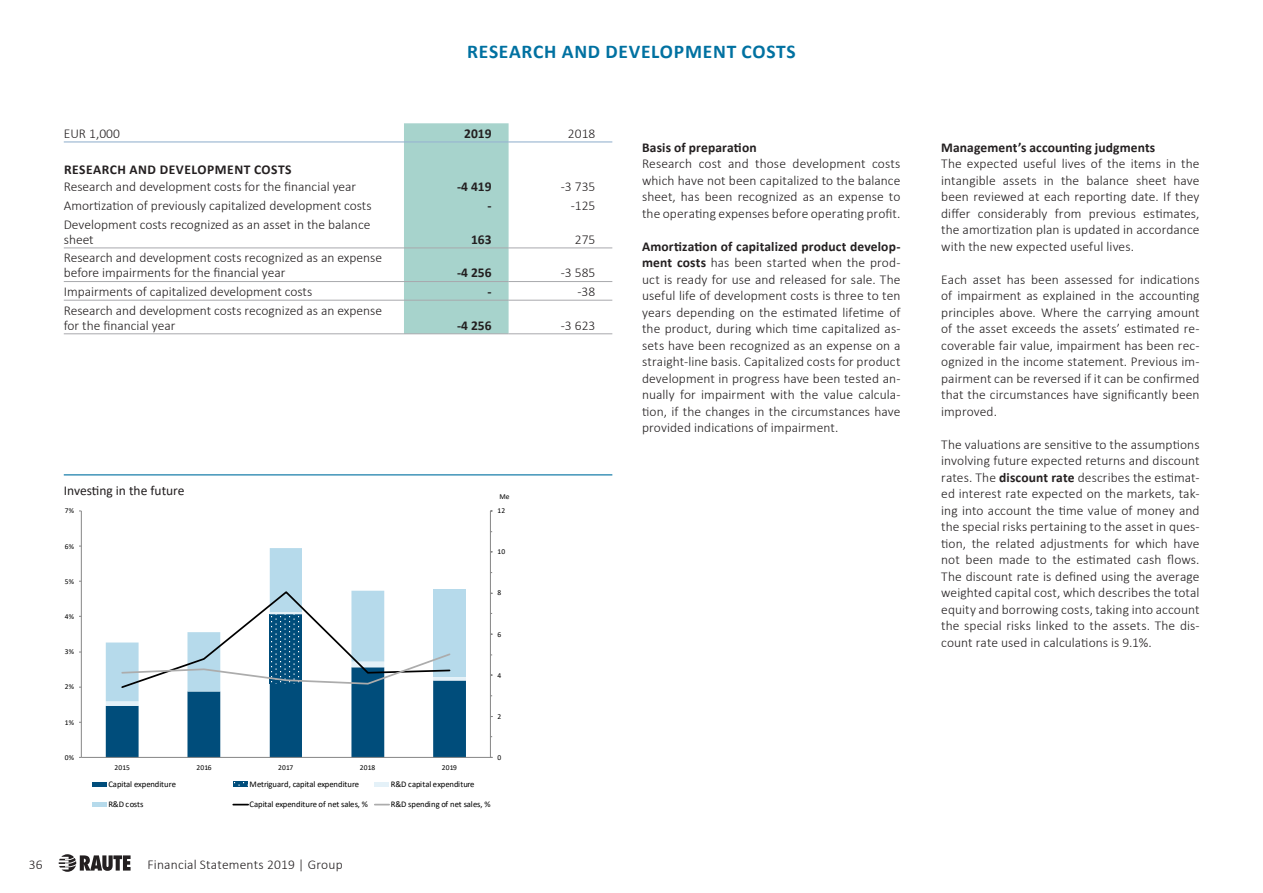
<style>
.page{position:relative;width:1263px;height:893px;background:#fff}
.page>*{position:absolute;margin:0;border:0;box-sizing:border-box;transform-origin:0 0}
.Frut_PÄÄOTS{font:700 19.5px "Calibri";letter-spacing:.04em;color:#0071a1}
.Frut_LEIPIS{font:300 13.5px/16.5px "Calibri";color:#231f20;text-align:justify}
.Frut_LEIPIS-2{font:700 13.5px "Calibri";letter-spacing:.01em;color:#231f20}
.Frut_LEIPIS-3{font:700 13.5px "Calibri";letter-spacing:.04em;color:#231f20}
.t1{font:13.5px "Calibri";color:#231f20}
.t2{font:8.7px "Calibri";letter-spacing:-.01em;color:#000}
.t3{font:7.5px "Calibri";letter-spacing:.03em;color:#000}
.s1{font-weight:700}
</style>
<div class="page">
<svg style="left:59px;top:854px;width:72px;height:18px"></svg>
<hr style="left:81px;top:511px;width:1px;height:246px;background:#868686">
<hr style="left:490px;top:511px;width:1px;height:246px;background:#868686">
<hr style="left:81px;top:757px;width:409px;height:1px;background:#868686">
<svg style="left:106px;top:548px;width:360px;height:209px"></svg>
<hr style="left:92px;top:782px;width:15px;height:4px;background:#004d7b">
<svg style="left:233px;top:782px;width:15px;height:4px"></svg>
<hr style="left:374px;top:782px;width:15px;height:4px;background:#e4f1f8">
<hr style="left:92px;top:803px;width:15px;height:4px;background:#b6daeb">
<svg style="left:233px;top:804px;width:15px;height:1px"></svg>
<svg style="left:375px;top:804px;width:14px;height:1px"></svg>
<div style="left:404px;top:123px;width:105px;height:210px;background:#a7d3cc"></div>
<hr style="left:64px;top:248px;width:340px;height:1px;background:#a8a9ad">
<hr style="left:404px;top:248px;width:105px;height:1px;background:#a8a9ad">
<hr style="left:509px;top:248px;width:103px;height:1px;background:#a8a9ad">
<hr style="left:64px;top:281px;width:340px;height:1px;background:#a8a9ad">
<hr style="left:404px;top:281px;width:105px;height:1px;background:#a8a9ad">
<hr style="left:509px;top:281px;width:103px;height:1px;background:#a8a9ad">
<hr style="left:64px;top:300px;width:340px;height:1px;background:#a8a9ad">
<hr style="left:404px;top:300px;width:105px;height:1px;background:#a8a9ad">
<hr style="left:509px;top:300px;width:103px;height:1px;background:#a8a9ad">
<hr style="left:64px;top:333px;width:340px;height:1px;background:#a8a9ad">
<hr style="left:404px;top:333px;width:105px;height:1px;background:#a8a9ad">
<hr style="left:509px;top:333px;width:103px;height:1px;background:#a8a9ad">
<hr style="left:64px;top:141px;width:340px;height:1px;background:#98b5d0">
<hr style="left:404px;top:141px;width:105px;height:1px;background:#98b5d0">
<hr style="left:509px;top:141px;width:103px;height:1px;background:#98b5d0">
<hr style="left:64px;top:474px;width:548px;height:1px;background:#0071a1">
<p class="Frut_PÄÄOTS" style="left:467px;top:38px;width:330px">RESEARCH AND DEVELOPMENT COSTS</p>
<p class="Frut_LEIPIS" style="left:64px;top:125px;width:58px">EUR 1,000</p>
<p class="Frut_LEIPIS-2" style="left:464px;top:124px;width:29px">2019</p>
<p class="Frut_LEIPIS" style="left:568px;top:125px;width:29px">2018</p>
<p class="Frut_LEIPIS-3" style="left:64px;top:160px;width:229px">RESEARCH AND DEVELOPMENT COSTS</p>
<p class="Frut_LEIPIS" style="left:64px;top:179px;width:294px">Research and development costs for the financial year</p>
<p class="Frut_LEIPIS-2" style="left:457px;top:177px;width:36px">-4 419</p>
<p class="Frut_LEIPIS" style="left:561px;top:179px;width:36px">-3 735</p>
<p class="Frut_LEIPIS" style="left:64px;top:197px;width:309px">Amortization of previously capitalized development costs</p>
<p class="Frut_LEIPIS-2" style="left:487px;top:196px;width:6px">-</p>
<p class="Frut_LEIPIS" style="left:571px;top:197px;width:26px">-125</p>
<p class="Frut_LEIPIS" style="left:64px;top:217px;width:308px;line-height:15px">Development costs recognized as an asset in the balance sheet</p>
<p class="Frut_LEIPIS-2" style="left:471px;top:230px;width:22px">163</p>
<p class="Frut_LEIPIS" style="left:575px;top:231px;width:22px">275</p>
<p class="Frut_LEIPIS" style="left:64px;top:250px;width:320px;line-height:15px">Research and development costs recognized as an expense before impairments for the financial year</p>
<p class="Frut_LEIPIS-2" style="left:457px;top:263px;width:36px">-4 256</p>
<p class="Frut_LEIPIS" style="left:561px;top:264px;width:36px">-3 585</p>
<p class="Frut_LEIPIS" style="left:64px;top:283px;width:250px">Impairments of capitalized development costs</p>
<p class="Frut_LEIPIS-2" style="left:487px;top:282px;width:6px">-</p>
<p class="Frut_LEIPIS" style="left:577px;top:283px;width:19px">-38</p>
<p class="Frut_LEIPIS" style="left:64px;top:302px;width:320px;line-height:15px">Research and development costs recognized as an expense for the financial year</p>
<p class="Frut_LEIPIS-2" style="left:457px;top:316px;width:36px">-4 256</p>
<p class="Frut_LEIPIS" style="left:561px;top:317px;width:36px">-3 623</p>
<p class="t1" style="left:64px;top:481px;width:122px">Investing in the future</p>
<p class="t3" style="left:65px;top:506px;width:11px">7%</p>
<p class="t3" style="left:65px;top:541px;width:11px">6%</p>
<p class="t3" style="left:65px;top:576px;width:11px">5%</p>
<p class="t3" style="left:65px;top:611px;width:11px">4%</p>
<p class="t3" style="left:65px;top:646px;width:11px">3%</p>
<p class="t3" style="left:65px;top:682px;width:11px">2%</p>
<p class="t3" style="left:65px;top:717px;width:11px">1%</p>
<p class="t3" style="left:65px;top:752px;width:11px">0%</p>
<p class="t3" style="left:499px;top:491px;width:12px">Me</p>
<p class="t3" style="left:497px;top:506px;width:9px">12</p>
<p class="t3" style="left:497px;top:547px;width:9px">10</p>
<p class="t3" style="left:497px;top:588px;width:5px">8</p>
<p class="t3" style="left:497px;top:629px;width:5px">6</p>
<p class="t3" style="left:497px;top:670px;width:5px">4</p>
<p class="t3" style="left:497px;top:711px;width:5px">2</p>
<p class="t3" style="left:497px;top:752px;width:5px">0</p>
<p class="t3" style="left:115px;top:762px;width:17px">2015</p>
<p class="t3" style="left:196px;top:762px;width:17px">2016</p>
<p class="t3" style="left:278px;top:762px;width:17px">2017</p>
<p class="t3" style="left:360px;top:762px;width:17px">2018</p>
<p class="t3" style="left:442px;top:762px;width:17px">2019</p>
<p class="t2" style="left:108px;top:778px;width:69px">Capital expenditure</p>
<p class="t2" style="left:250px;top:778px;width:111px">Metriguard, capital expenditure</p>
<p class="t2" style="left:391px;top:778px;width:85px">R&amp;D capital expenditure</p>
<p class="t2" style="left:108px;top:798px;width:37px">R&amp;D costs</p>
<p class="t2" style="left:250px;top:798px;width:120px">Capital expenditure of net sales, %</p>
<p class="t2" style="left:391px;top:798px;width:101px">R&amp;D spending of net sales, %</p>
<p class="Frut_LEIPIS" style="left:29px;top:856px;width:15px">36</p>
<p class="Frut_LEIPIS" style="left:148px;top:856px;width:197px">Financial Statements 2019 | Group</p>
<p class="Frut_LEIPIS-2" style="left:642px;top:138px;width:116px">Basis of preparation</p>
<p class="Frut_LEIPIS" style="left:642px;top:155px;width:260px">Research cost and those development costs which have not been capitalized to the balance sheet, has been recognized as an expense to the operating expenses before operating profit.</p>
<p class="Frut_LEIPIS" style="left:642px;top:238px;width:260px"><span class="s1">Amortization of capitalized product develop&shy;ment costs</span> has been started when the prod&shy;uct is ready for use and released for sale. The useful life of development costs is three to ten years depending on the estimated lifetime of the product, during which time capitalized as&shy;sets have been recognized as an expense on a straight-line basis. Capitalized costs for product development in progress have been tested an&shy;nually for impairment with the value calcula&shy;tion, if the changes in the circumstances have provided indications of impairment.</p>
<p class="Frut_LEIPIS-2" style="left:941px;top:138px;width:216px">Management’s accounting judgments</p>
<p class="Frut_LEIPIS" style="left:941px;top:155px;width:260px">The expected useful lives of the items in the intangible assets in the balance sheet have been reviewed at each reporting date. If they differ considerably from previous estimates, the amortization plan is updated in accordance with the new expected useful lives.</p>
<p class="Frut_LEIPIS" style="left:941px;top:271px;width:260px">Each asset has been assessed for indications of impairment as explained in the accounting principles above. Where the carrying amount of the asset exceeds the assets’ estimated re&shy;coverable fair value, impairment has been rec&shy;ognized in the income statement. Previous im&shy;pairment can be reversed if it can be confirmed that the circumstances have significantly been improved.</p>
<p class="Frut_LEIPIS" style="left:941px;top:436px;width:260px">The valuations are sensitive to the assumptions involving future expected returns and discount rates. The <span class="s1">discount rate</span> describes the estimat&shy;ed interest rate expected on the markets, tak&shy;ing into account the time value of money and the special risks pertaining to the asset in ques&shy;tion, the related adjustments for which have not been made to the estimated cash flows.<br>The discount rate is defined using the average weighted capital cost, which describes the total equity and borrowing costs, taking into account the special risks linked to the assets. The dis&shy;count rate used in calculations is 9.1%.</p>
</div>
